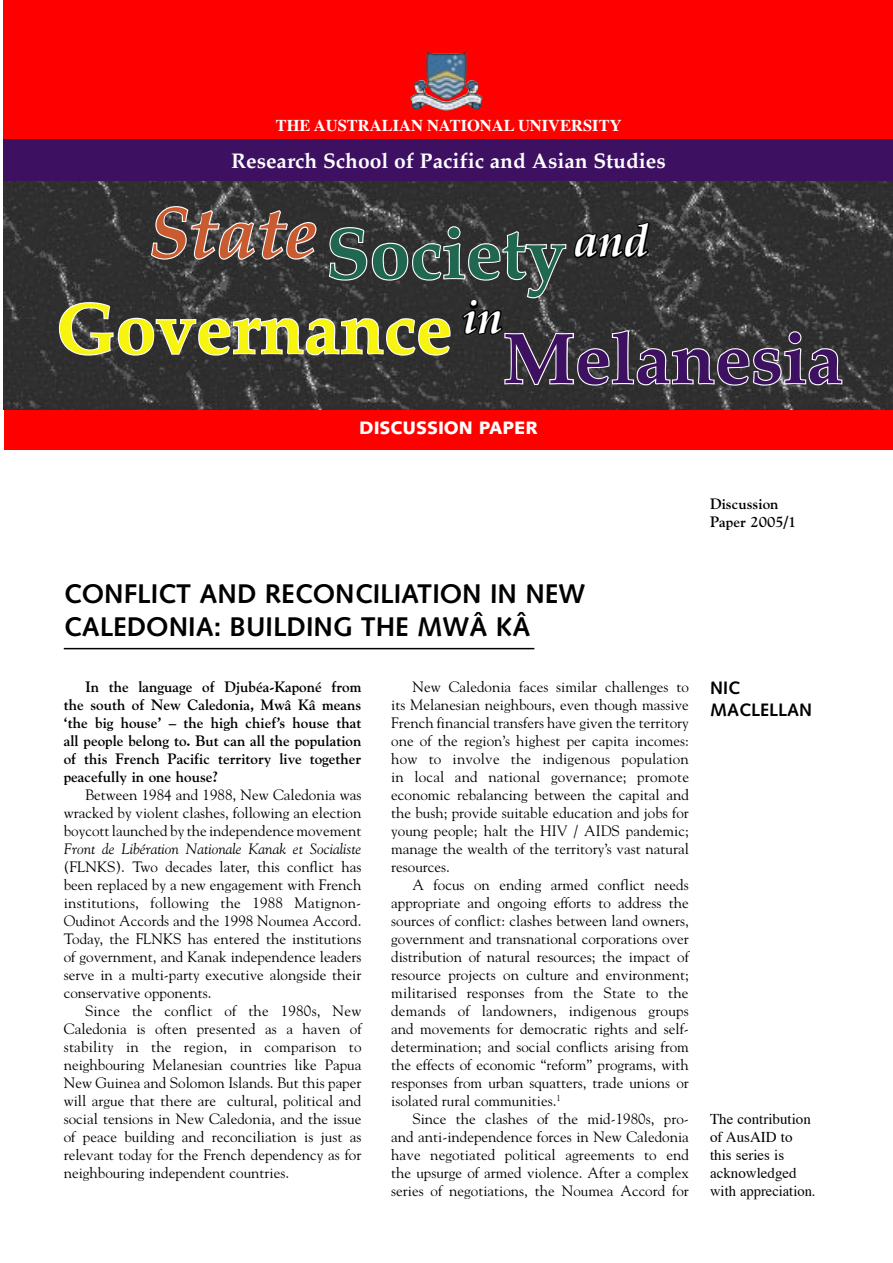
<style>
.page{position:relative;width:893px;height:1263px;background:#fff}
.page>*{position:absolute;margin:0;border:0;box-sizing:border-box;transform-origin:0 0}
.t1{font:700 72px/75px "Palatino";color:#f7f410}
.t2{font:700 72px "Palatino";color:#3e1062}
.t3{font:700 27px/32.4px "Syntax";color:#000}
.t4{font:700 21px "Palatino";color:#fff}
.t5{font:900 18px "Syntax";color:#fff}
.t6{font:700 18px/21.6px "Syntax";color:#000}
.t7{font:700 16.5px "Times";color:#fff}
.t8{font:15px/18px "Goudy";color:#000;text-align:justify}
.t9{font:700 15px/18px "Goudy";color:#000;text-align:justify}
.t10{font:15px/18px "Times";color:#000}
.t11{font:italic 15px "Goudy";color:#000}
.s1{color:#1f6750}
</style>
<div class="page">
<hr style="left:64px;top:648px;width:470px;height:1px;background:#000">
<div style="left:4px;top:0;width:889px;height:156px;background:#f00"></div>
<div style="left:4px;top:403px;width:889px;height:47px;background:#f00"></div>
<div style="left:4px;top:139px;width:889px;height:56px;background:#3e1062"></div>
<img style="left:4px;top:182px;width:889px;height:227px">
<svg style="left:58px;top:181px;width:785px;height:229px;background:#454545"></svg>
<img style="left:410px;top:52px;width:73px;height:59px">
<p class="t7" style="left:276px;top:114px;width:347px">THE AUSTRALIAN NATIONAL UNIVERSITY</p>
<h3 class="t4" style="left:231px;top:148px;width:436px">Research School of Pacific and Asian Studies</h3>
<h1 class="t1" style="left:56px;top:223px;width:594px;text-indent:93px"><sup>State</sup><span class="s1">Society</span> <sup>and<br></sup>Governance <sup>in</sup></h1>
<h1 class="t2" style="left:503px;top:314px;width:341px">Melanesia</h1>
<p class="t5" style="left:359px;top:417px;width:180px">DISCUSSION PAPER</p>
<h2 class="t3" style="left:64px;top:578px;width:523px">CONFLICT AND RECONCILIATION IN NEW<br>CALEDONIA: BUILDING THE MWÂ KÂ</h2>
<p class="t9" style="left:710px;top:495px;width:88px">Discussion<br>Paper 2005/1</p>
<p class="t9" style="left:64px;top:677px;width:299px;text-indent:21px">In the language of Djubéa-Kaponé from the south of New Caledonia, Mwâ Kâ means ‘the big house’ – the high chief’s house that all people belong to. But can all the population of this French Pacific territory live together peacefully in one house?</p>
<p class="t8" style="left:64px;top:785px;width:299px;text-indent:21px">Between 1984 and 1988, New Caledonia was wracked by violent clashes, following an election boycott launched by the independence movement</p>
<p class="t11" style="left:64px;top:840px;width:299px">Front de Libération Nationale Kanak et Socialiste</p>
<p class="t8" style="left:64px;top:857px;width:299px">(FLNKS). Two decades later, this conflict has been replaced by a new engagement with French institutions, following the 1988 Matignon-Oudinot Accords and the 1998 Noumea Accord.<br>Today, the FLNKS has entered the institutions of government, and Kanak independence leaders serve in a multi-party executive alongside their conservative opponents.</p>
<p class="t8" style="left:64px;top:1001px;width:299px;text-indent:21px">Since the conflict of the 1980s, New Caledonia is often presented as a haven of stability in the region, in comparison to neighbouring Melanesian countries like Papua New Guinea and Solomon Islands. But this paper will argue that there are cultural, political and social tensions in New Caledonia, and the issue of peace building and reconciliation is just as relevant today for the French dependency as for neighbouring independent countries.</p>
<p class="t8" style="left:391px;top:677px;width:299px;text-indent:21px">New Caledonia faces similar challenges to its Melanesian neighbours, even though massive French financial transfers have given the territory one of the region’s highest per capita incomes: how to involve the indigenous population in local and national governance; promote economic rebalancing between the capital and the bush; provide suitable education and jobs for young people; halt the HIV / AIDS pandemic; manage the wealth of the territory’s vast natural resources.</p>
<p class="t8" style="left:391px;top:875px;width:299px;text-indent:21px">A focus on ending armed conflict needs appropriate and ongoing efforts to address the sources of conflict: clashes between land owners, government and transnational corporations over distribution of natural resources; the impact of resource projects on culture and environment; militarised responses from the State to the demands of landowners, indigenous groups and movements for democratic rights and self&shy;determination; and social conflicts arising from the effects of economic “reform” programs, with responses from urban squatters, trade unions or isolated rural communities.<sup>1</sup></p>
<p class="t8" style="left:391px;top:1109px;width:299px;text-indent:21px">Since the clashes of the mid-1980s, pro&shy;and anti-independence forces in New Caledonia have negotiated political agreements to end the upsurge of armed violence. After a complex series of negotiations, the Noumea Accord for</p>
<p class="t10" style="left:710px;top:1111px;width:107px">The contribution of AusAID to this series is acknowledged with appreciation.</p>
<p class="t6" style="left:710px;top:677px;width:104px">NIC<br>MACLELLAN</p>
</div>
